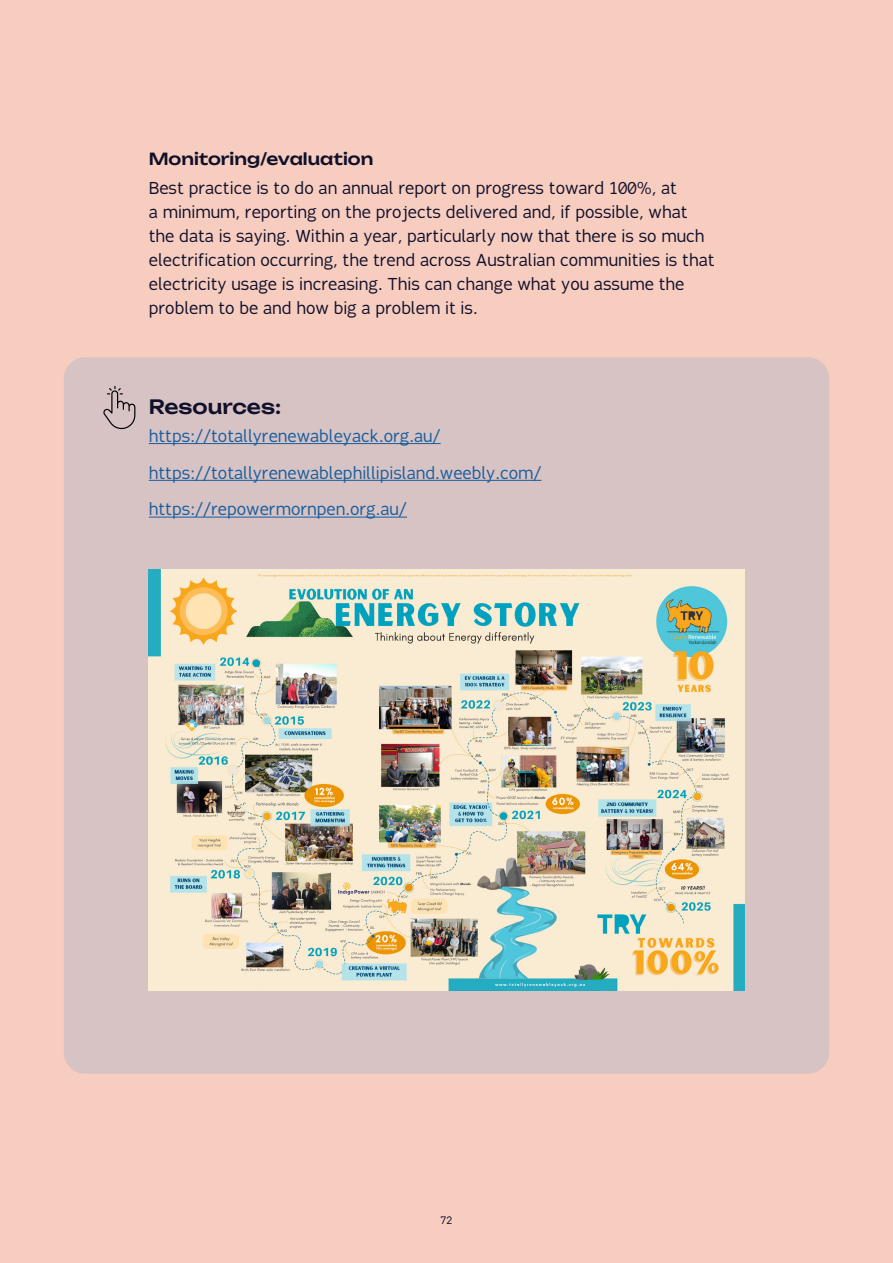
<style>
.page{position:relative;width:893px;height:1263px;background:#f7cdc0}
.page>*{position:absolute;margin:0;border:0;box-sizing:border-box;transform-origin:0 0}
.Subheading{font:19.5px "Unbounded";color:#10102a}
.Body_copy{font:16.5px/24px "Fabrica";color:#10102a}
.Body_copy-2{font:16.5px "Fabrica";color:#175d9e}
.Small_sub_heading{font:16.5px "Unbounded";color:#10102a}
.Body_copy-3{font:10.5px "Fabrica";color:#10102a}
</style>
<div class="page">
<div style="left:64px;top:357px;width:765px;height:717px;background:#d7c3c4;border-radius:21px"></div>
<hr style="left:149px;top:443px;width:292px;height:1px;background:#175d9e">
<hr style="left:149px;top:480px;width:392px;height:1px;background:#175d9e">
<hr style="left:149px;top:517px;width:258px;height:1px;background:#175d9e">
<svg style="left:103px;top:386px;width:32px;height:43px"></svg>
<img style="left:149px;top:570px;width:595px;height:421px">
<p class="Small_sub_heading" style="left:149px;top:146px;width:226px">Monitoring/evaluation</p>
<p class="Body_copy" style="left:149px;top:175px;width:567px">Best practice is to do an annual report on progress toward 100%, at<br>a minimum, reporting on the projects delivered and, if possible, what the data is saying. Within a year, particularly now that there is so much electrification occurring, the trend across Australian communities is that electricity usage is increasing. This can change what you assume the problem to be and how big a problem it is.</p>
<p class="Subheading" style="left:149px;top:391px;width:134px">Resources:</p>
<p class="Body_copy-2" style="left:149px;top:425px;width:293px">https://totallyrenewableyack.org.au/</p>
<p class="Body_copy-2" style="left:149px;top:462px;width:394px">https://totallyrenewablephillipisland.weebly.com/</p>
<p class="Body_copy-2" style="left:149px;top:499px;width:260px">https://repowermornpen.org.au/</p>
<p class="Body_copy-3" style="left:441px;top:1213px;width:13px">72</p>
</div>
